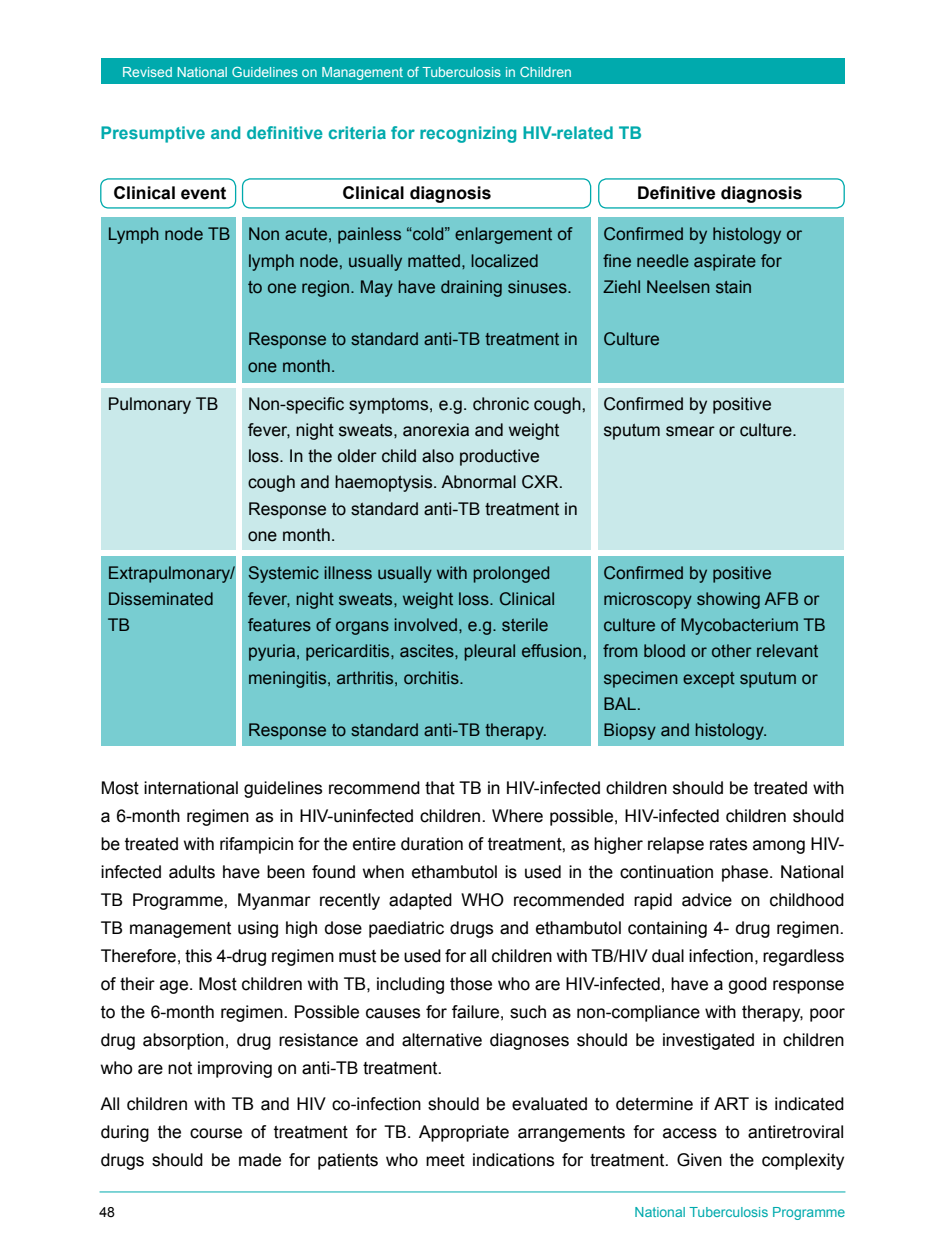
<style>
.page{position:relative;width:945px;height:1260px;background:#fff}
.page>*{position:absolute;margin:0;border:0;box-sizing:border-box;transform-origin:0 0}
.t1{font:17.5px/26.2px "Arial";color:#000}
.t2{font:700 17.5px "Arial";color:#00aaad}
.t3{font:700 17.5px "Arial";color:#000}
.t4{font:14px "Arial";color:#fff}
.t5{font:14px "Arial";color:#00aaad}
.t6{font:14px "Arial";color:#000}
</style>
<div class="page">
<div style="left:101px;top:217px;width:135px;height:165px;background:#78cdd1"></div>
<div style="left:100px;top:178px;width:136px;height:31px;border:1px solid #00aaad;border-radius:8px"></div>
<div style="left:101px;top:388px;width:135px;height:162px;background:#c9e9ea"></div>
<div style="left:101px;top:556px;width:135px;height:190px;background:#78cdd1"></div>
<div style="left:243px;top:217px;width:348px;height:165px;background:#78cdd1"></div>
<div style="left:242px;top:178px;width:349px;height:31px;border:1px solid #00aaad;border-radius:8px"></div>
<div style="left:243px;top:388px;width:348px;height:162px;background:#c9e9ea"></div>
<div style="left:243px;top:556px;width:348px;height:190px;background:#78cdd1"></div>
<div style="left:599px;top:217px;width:245px;height:165px;background:#78cdd1"></div>
<div style="left:598px;top:178px;width:247px;height:31px;border:1px solid #00aaad;border-radius:8px"></div>
<div style="left:599px;top:388px;width:245px;height:162px;background:#c9e9ea"></div>
<div style="left:599px;top:556px;width:245px;height:190px;background:#78cdd1"></div>
<div style="left:101px;top:58px;width:743px;height:25px;background:#00aaad"></div>
<hr style="left:100px;top:1192px;width:745px;height:1px;background:#00aaad">
<p class="t4" style="left:101px;top:63px;width:451px">Revised National Guidelines on Management of Tuberculosis in Children</p>
<p class="t4" style="left:122px;top:63px;width:451px">Revised National Gu d lines on Management of Tuberculosis in Children</p>
<p class="t2" style="left:100px;top:121px;width:543px">Presumptive and definitive criteria for recognizing HIV-related TB</p>
<p class="t3" style="left:114px;top:181px;width:114px">Clinical event</p>
<p class="t3" style="left:343px;top:181px;width:150px">Clinical diagnosis</p>
<p class="t3" style="left:637px;top:181px;width:167px">Definitive diagnosis</p>
<p class="t1" style="left:248px;top:221px;width:325px;text-indent:-140px">Lymph node TB Non acute, painless “cold” enlargement of lymph node, usually matted, localized<br>to one region. May have draining sinuses.</p>
<p class="t1" style="left:248px;top:326px;width:331px">Response to standard anti-TB treatment in one month.</p>
<p class="t1" style="left:604px;top:221px;width:200px">Confirmed by histology or fine needle aspirate for<br>Ziehl Neelsen stain</p>
<p class="t1" style="left:604px;top:326px;width:58px">Culture</p>
<p class="t1" style="left:108px;top:390px;width:112px">Pulmonary TB</p>
<p class="t1" style="left:248px;top:390px;width:340px">Non-specific symptoms, e.g. chronic cough, fever, night sweats, anorexia and weight loss. In the older child also productive cough and haemoptysis. Abnormal CXR.<br>Response to standard anti-TB treatment in one month.</p>
<p class="t1" style="left:604px;top:390px;width:195px">Confirmed by positive sputum smear or culture.</p>
<p class="t1" style="left:108px;top:560px;width:129px">Extrapulmonary/<br>Disseminated<br>TB</p>
<p class="t1" style="left:248px;top:560px;width:341px">Systemic illness usually with prolonged fever, night sweats, weight loss. Clinical features of organs involved, e.g. sterile pyuria, pericarditis, ascites, pleural effusion, meningitis, arthritis, orchitis.</p>
<p class="t1" style="left:248px;top:717px;width:301px">Response to standard anti-TB therapy.</p>
<p class="t1" style="left:604px;top:560px;width:224px">Confirmed by positive microscopy showing AFB or culture of Mycobacterium TB from blood or other relevant specimen except sputum or<br>BAL.<br>Biopsy and histology.</p>
<p class="t1" style="left:101px;top:774px;width:745px;line-height:28px;text-align:justify">Most international guidelines recommend that TB in HIV-infected children should be treated with a 6-month regimen as in HIV-uninfected children. Where possible, HIV-infected children should be treated with rifampicin for the entire duration of treatment, as higher relapse rates among HIV&shy;infected adults have been found when ethambutol is used in the continuation phase. National TB Programme, Myanmar recently adapted WHO recommended rapid advice on childhood TB management using high dose paediatric drugs and ethambutol containing 4- drug regimen.<br>Therefore, this 4-drug regimen must be used for all children with TB/HIV dual infection, regardless of their age. Most children with TB, including those who are HIV-infected, have a good response to the 6-month regimen. Possible causes for failure, such as non-compliance with therapy, poor drug absorption, drug resistance and alternative diagnoses should be investigated in children who are not improving on anti-TB treatment.</p>
<p class="t1" style="left:101px;top:1090px;width:745px;line-height:28px;text-align:justify">All children with TB and HIV co-infection should be evaluated to determine if ART is indicated during the course of treatment for TB. Appropriate arrangements for access to antiretroviral drugs should be made for patients who meet indications for treatment. Given the complexity</p>
<p class="t6" style="left:100px;top:1203px;width:17px">48</p>
<p class="t5" style="left:635px;top:1203px;width:212px">National Tuberculosis Programme</p>
</div>
